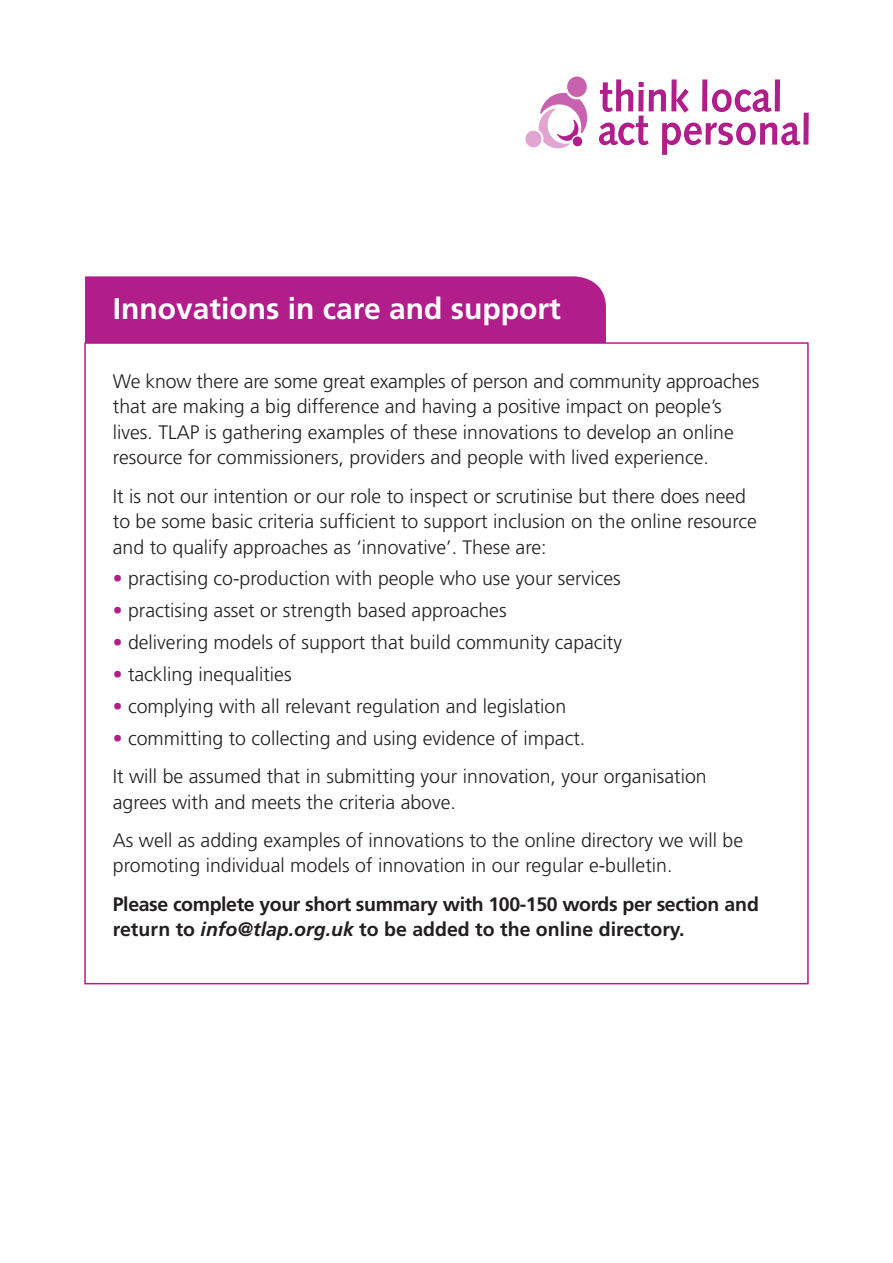
<style>
.page{position:relative;width:893px;height:1263px;background:#fff}
.page>*{position:absolute;margin:0;border:0;box-sizing:border-box;transform-origin:0 0}
.t1{font:700 30px "Frutiger";color:#fff}
.t2{font:300 19.5px/25.5px "Frutiger";color:#231f20}
.t3{font:700 19.5px/25.5px "Frutiger";letter-spacing:-.02em;color:#231f20}
.s1{color:#b11e8c}
.s2{font-style:italic}
</style>
<div class="page">
<div style="left:85px;top:276px;width:521px;height:66px;background:#b11e8c"></div>
<svg style="left:525px;top:76px;width:63px;height:72px"></svg>
<svg style="left:599px;top:79px;width:201px;height:76px"></svg>
<div style="left:803px;top:113px;width:6px;height:32px;background:#b11e8c"></div>
<p class="t1" style="left:113px;top:291px;width:449px">Innovations in care and support</p>
<p class="t2" style="left:113px;top:368px;width:648px">We know there are some great examples of person and community approaches that are making a big difference and having a positive impact on people’s lives. TLAP is gathering examples of these innovations to develop an online resource for commissioners, providers and people with lived experience.</p>
<p class="t2" style="left:113px;top:483px;width:645px">It is not our intention or our role to inspect or scrutinise but there does need to be some basic criteria sufficient to support inclusion on the online resource and to qualify approaches as ‘innovative’. These are:</p>
<p class="t2" style="left:113px;top:566px;width:509px"><span class="s1">•</span> practising co-production with people who use your services</p>
<p class="t2" style="left:113px;top:598px;width:395px"><span class="s1">•</span> practising asset or strength based approaches</p>
<p class="t2" style="left:113px;top:630px;width:511px"><span class="s1">•</span> delivering models of support that build community capacity</p>
<p class="t2" style="left:113px;top:662px;width:180px"><span class="s1">•</span> tackling inequalities</p>
<p class="t2" style="left:113px;top:693px;width:455px"><span class="s1">•</span> complying with all relevant regulation and legislation</p>
<p class="t2" style="left:113px;top:725px;width:474px"><span class="s1">•</span> committing to collecting and using evidence of impact.</p>
<p class="t2" style="left:113px;top:764px;width:595px">It will be assumed that in submitting your innovation, your organisation agrees with and meets the criteria above.</p>
<p class="t2" style="left:113px;top:827px;width:632px">As well as adding examples of innovations to the online directory we will be promoting individual models of innovation in our regular e-bulletin.</p>
<p class="t3" style="left:113px;top:891px;width:648px">Please complete your short summary with 100-150 words per section and return to <span class="s2">info@tlap.org.uk</span> to be added to the online directory.</p>
</div>
